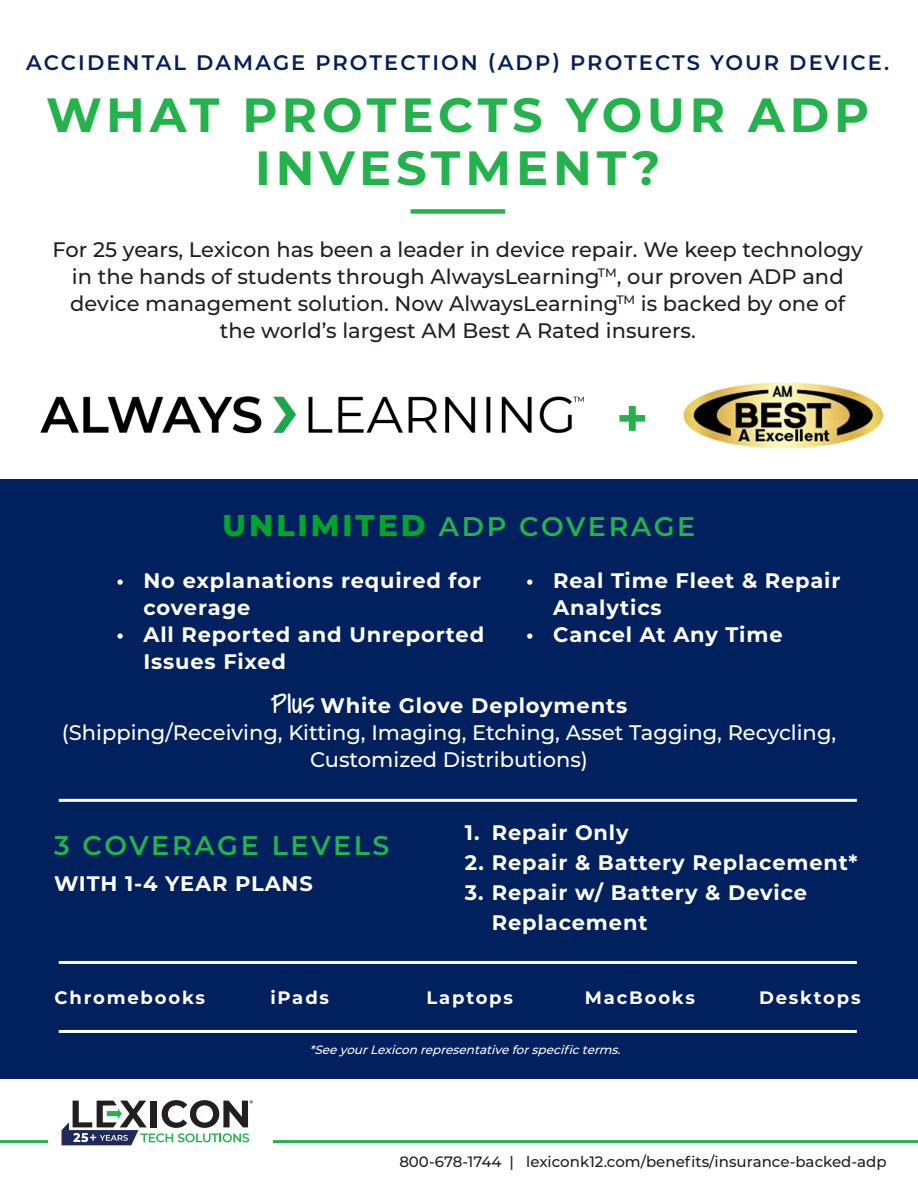
<style>
.page{position:relative;width:918px;height:1188px;background:#fff}
.page>*{position:absolute;margin:0;border:0;box-sizing:border-box;transform-origin:0 0}
.t1{font:700 54px "Montserrat";color:#23b24b}
.t2{font:700 48px/52.5px "Montserrat";letter-spacing:.1em;color:#23b24b;text-align:center}
.t3{font:600 27px "Montserrat";letter-spacing:.095em;color:#23b24b}
.t4{font:700 21px/27px "Montserrat";letter-spacing:.04em;color:#fff}
.t5{font:500 21px/27px "Montserrat";color:#231f20;text-align:center}
.t6{font:500 21px/27px "Montserrat";color:#fff;text-align:center}
.t7{font:600 21px "Montserrat";letter-spacing:.1em;color:#00205e}
.t8{font:700 18px "Montserrat";letter-spacing:.1em;color:#fff}
.t9{font:500 15px "Montserrat";color:#231f20}
.t10{font:italic 500 12px "Montserrat";color:#fff}
.s1{font-weight:800;font-size:30px;color:#00a52d}
.s2{font-family:"Covered By Your Grace";font-weight:400;font-size:31.5px}
</style>
<div class="page">
<div style="left:0;top:480px;width:918px;height:599px;background:#00205e"></div>
<hr style="left:59px;top:961px;width:798px;height:3px;background:#fff">
<hr style="left:59px;top:1030px;width:798px;height:3px;background:#fff">
<img style="left:40px;top:396px;width:544px;height:38px">
<div style="left:411px;top:209px;width:94px;height:5px;background:#23b24b"></div>
<hr style="left:59px;top:799px;width:798px;height:3px;background:#fff">
<svg style="left:62px;top:1100px;width:191px;height:45px"></svg>
<hr style="left:273px;top:1140px;width:645px;height:3px;background:#23b24b">
<hr style="left:0;top:1140px;width:48px;height:3px;background:#23b24b">
<img style="left:683px;top:382px;width:200px;height:67px">
<p class="t7" style="left:26px;top:48px;width:865px">ACCIDENTAL DAMAGE PROTECTION (ADP) PROTECTS YOUR DEVICE.</p>
<p class="t2" style="left:46px;top:86px;width:825px">WHAT PROTECTS YOUR ADP<br>INVESTMENT?</p>
<p class="t5" style="left:53px;top:235px;width:812px">For 25 years, Lexicon has been a leader in device repair. We keep technology in the hands of students through AlwaysLearning<sup>TM</sup>, our proven ADP and device management solution. Now AlwaysLearning<sup>TM</sup> is backed by one of the world’s largest AM Best A Rated insurers.</p>
<p class="t1" style="left:616px;top:379px;width:34px">+</p>
<p class="t3" style="left:223px;top:507px;width:474px"><span class="s1">UNLIMITED</span> ADP COVERAGE</p>
<p class="t4" style="left:144px;top:566px;width:339px;text-indent:-27px">• No explanations required for coverage</p>
<p class="t4" style="left:144px;top:620px;width:342px;text-indent:-27px">• All Reported and Unreported<br>Issues Fixed</p>
<p class="t4" style="left:553px;top:566px;width:289px;text-indent:-27px">• Real Time Fleet &amp; Repair<br>Analytics</p>
<p class="t4" style="left:526px;top:620px;width:258px">• Cancel At Any Time</p>
<p class="t4" style="left:271px;top:691px;width:358px"><span class="s2">Plus</span> White Glove Deployments</p>
<p class="t6" style="left:62px;top:718px;width:776px">(Shipping/Receiving, Kitting, Imaging, Etching, Asset Tagging, Recycling,<br>Customized Distributions)</p>
<p class="t3" style="left:54px;top:826px;width:337px">3 COVERAGE LEVELS</p>
<p class="t4" style="left:54px;top:869px;width:260px">WITH 1-4 YEAR PLANS</p>
<p class="t4" style="left:465px;top:818px;width:165px">1. Repair Only</p>
<p class="t4" style="left:465px;top:848px;width:394px">2. Repair &amp; Battery Replacement*</p>
<p class="t4" style="left:492px;top:876px;width:317px;line-height:30px;text-indent:-27px">3. Repair w/ Battery &amp; Device<br>Replacement</p>
<p class="t8" style="left:55px;top:984px;width:152px">Chromebooks</p>
<p class="t8" style="left:270px;top:984px;width:60px">iPads</p>
<p class="t8" style="left:427px;top:984px;width:88px">Laptops</p>
<p class="t8" style="left:585px;top:984px;width:112px">MacBooks</p>
<p class="t8" style="left:759px;top:984px;width:103px">Desktops</p>
<p class="t10" style="left:310px;top:1041px;width:317px">*SeeyourLexicon representativeforspecificterms.</p>
<p class="t9" style="left:399px;top:1152px;width:489px">800-678-1744 | lexiconk12.com/benefits/insurance-backed-adp</p>
</div>
